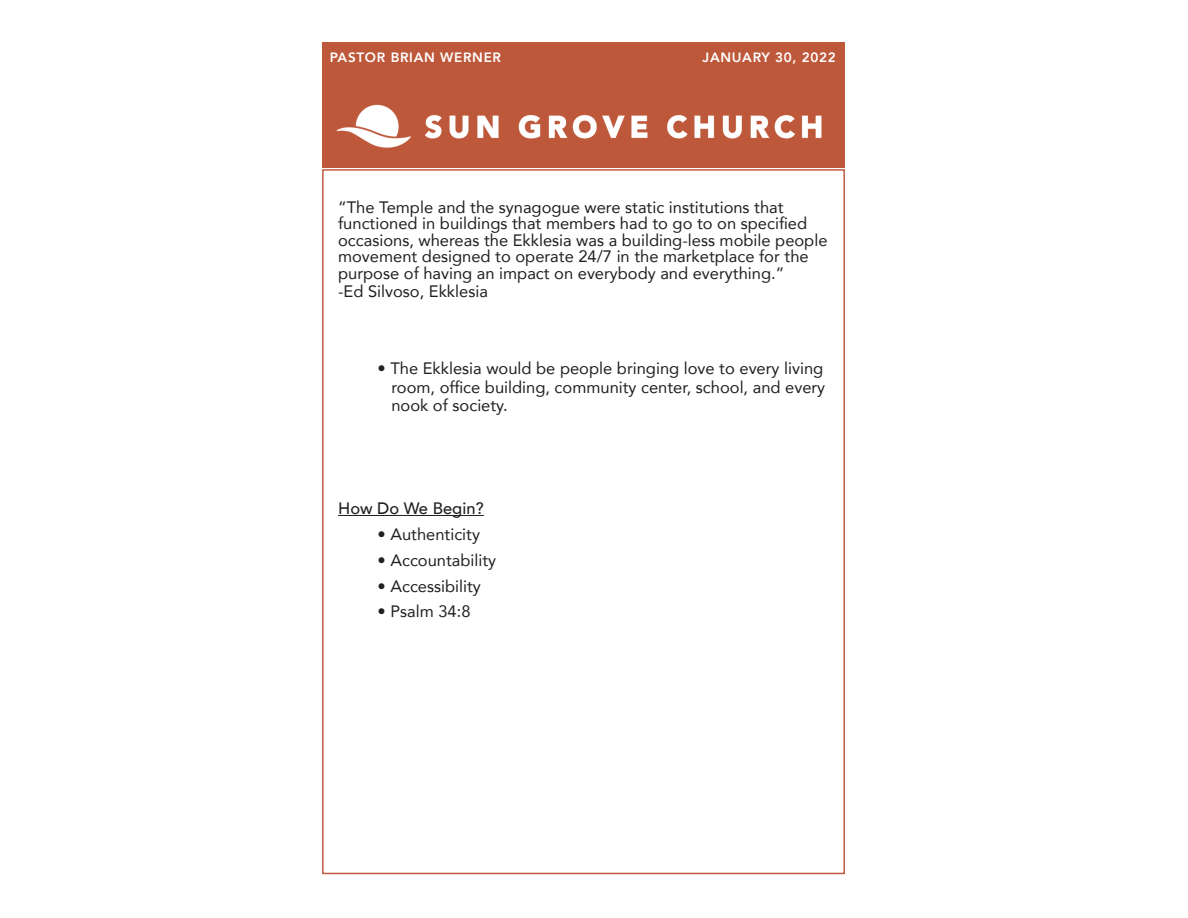
<style>
.page{position:relative;width:1188px;height:918px;background:#fff}
.page>*{position:absolute;margin:0;border:0;box-sizing:border-box;transform-origin:0 0}
.t1{font:16.5px/16.5px "Avenir";color:#231f20}
.t2{font:500 16.5px "Avenir";color:#231f20}
.t3{font:800 13.5px "Avenir";letter-spacing:.05em;color:#fff}
</style>
<div class="page">
<hr style="left:338px;top:515px;width:146px;height:1px;background:#231f20">
<img style="left:322px;top:43px;width:523px;height:125px">
<p class="t3" style="left:330px;top:47px;width:173px">PASTOR BRIAN WERNER</p>
<p class="t3" style="left:703px;top:47px;width:135px">JANUARY 30, 2022</p>
<p class="t1" style="left:338px;top:199px;width:491px">“The Temple and the synagogue were static institutions that functioned in buildings that members had to go to on specified occasions, whereas the Ekklesia was a building-less mobile people movement designed to operate 24/7 in the marketplace for the purpose of having an impact on everybody and everything.”</p>
<p class="t1" style="left:338px;top:283px;width:151px">-Ed Silvoso, Ekklesia</p>
<p class="t1" style="left:378px;top:360px;width:447px">• The Ekklesia would be people bringing love to every living</p>
<p class="t1" style="left:391px;top:378px;width:435px">room, office building, community center, school, and every</p>
<p class="t1" style="left:391px;top:397px;width:118px">nook of society.</p>
<p class="t2" style="left:338px;top:494px;width:147px">How Do We Begin?</p>
<p class="t1" style="left:378px;top:526px;width:104px">• Authenticity</p>
<p class="t1" style="left:378px;top:551px;width:120px">• Accountability</p>
<p class="t1" style="left:378px;top:577px;width:105px">• Accessibility</p>
<p class="t1" style="left:378px;top:603px;width:94px">• Psalm 34:8</p>
</div>
